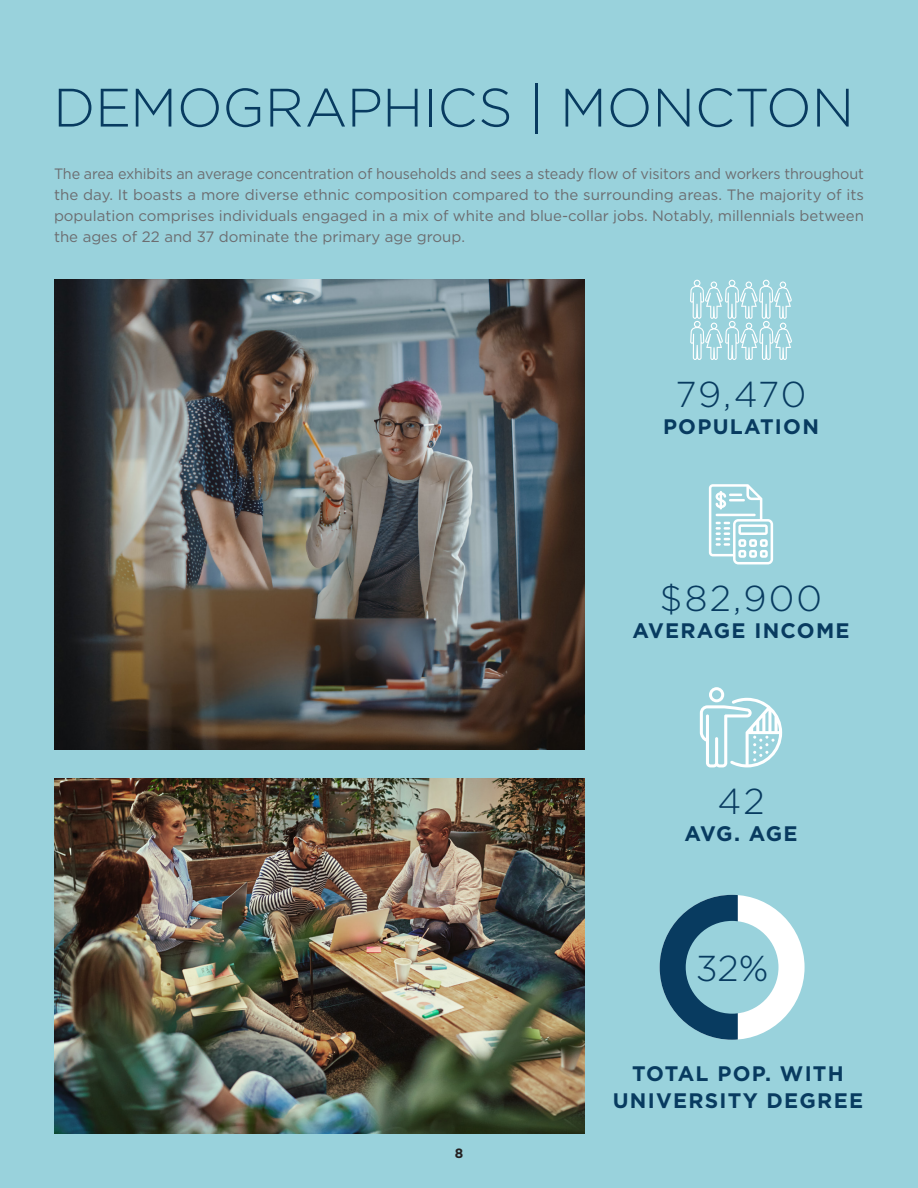
<style>
.page{position:relative;width:918px;height:1188px;background:#99d2dc}
.page>*{position:absolute;margin:0;border:0;box-sizing:border-box;transform-origin:0 0}
.Page_Headline{font:300 54px "Gotham";letter-spacing:-.005em;color:#083b60}
.t1{font:300 36px "Gotham";letter-spacing:.05em;color:#083b60}
.t2{font:700 21px "Gotham";letter-spacing:.06em;color:#083b60}
.Body_Copy___standard{font:15px/21px "Gotham";color:#6c6d70;text-align:justify;scale:.96 1}
.t3{font:700 13.5px "Gotham";color:#231f20}
</style>
<div class="page">
<div style="left:660px;top:895px;width:145px;height:145px;background:#fff;border-radius:50%"></div>
<svg style="left:660px;top:895px;width:78px;height:145px"></svg>
<div style="left:686px;top:921px;width:92px;height:93px;background:#99d2dc;border-radius:50%"></div>
<svg style="left:690px;top:280px;width:102px;height:80px"></svg>
<svg style="left:709px;top:484px;width:64px;height:80px"></svg>
<svg style="left:700px;top:687px;width:82px;height:80px"></svg>
<img style="left:54px;top:778px;width:531px;height:356px">
<img style="left:54px;top:280px;width:531px;height:470px">
<p class="Page_Headline" style="left:53px;top:73px;width:803px">DEMOGRAPHICS | MONCTON</p>
<p class="Body_Copy___standard" style="left:54px;top:163px;width:845px">The area exhibits an average concentration of households and sees a steady flow of visitors and workers throughout the day. It boasts a more diverse ethnic composition compared to the surrounding areas. The majority of its population comprises individuals engaged in a mix of white and blue-collar jobs. Notably, millennials between the ages of 22 and 37 dominate the primary age group.</p>
<p class="t1" style="left:676px;top:371px;width:132px">79,470</p>
<p class="t2" style="left:663px;top:412px;width:157px">POPULATION</p>
<p class="t1" style="left:660px;top:576px;width:164px">$82,900</p>
<p class="t2" style="left:632px;top:617px;width:219px">AVERAGE INCOME</p>
<p class="t1" style="left:717px;top:779px;width:49px">42</p>
<p class="t2" style="left:684px;top:820px;width:115px">AVG. AGE</p>
<p class="t1" style="left:696px;top:945px;width:74px">32%</p>
<p class="t3" style="left:455px;top:1144px;width:10px">8</p>
<p class="t2" style="left:632px;top:1060px;width:213px">TOTAL POP. WITH</p>
<p class="t2" style="left:613px;top:1087px;width:252px">UNIVERSITY DEGREE</p>
</div>
